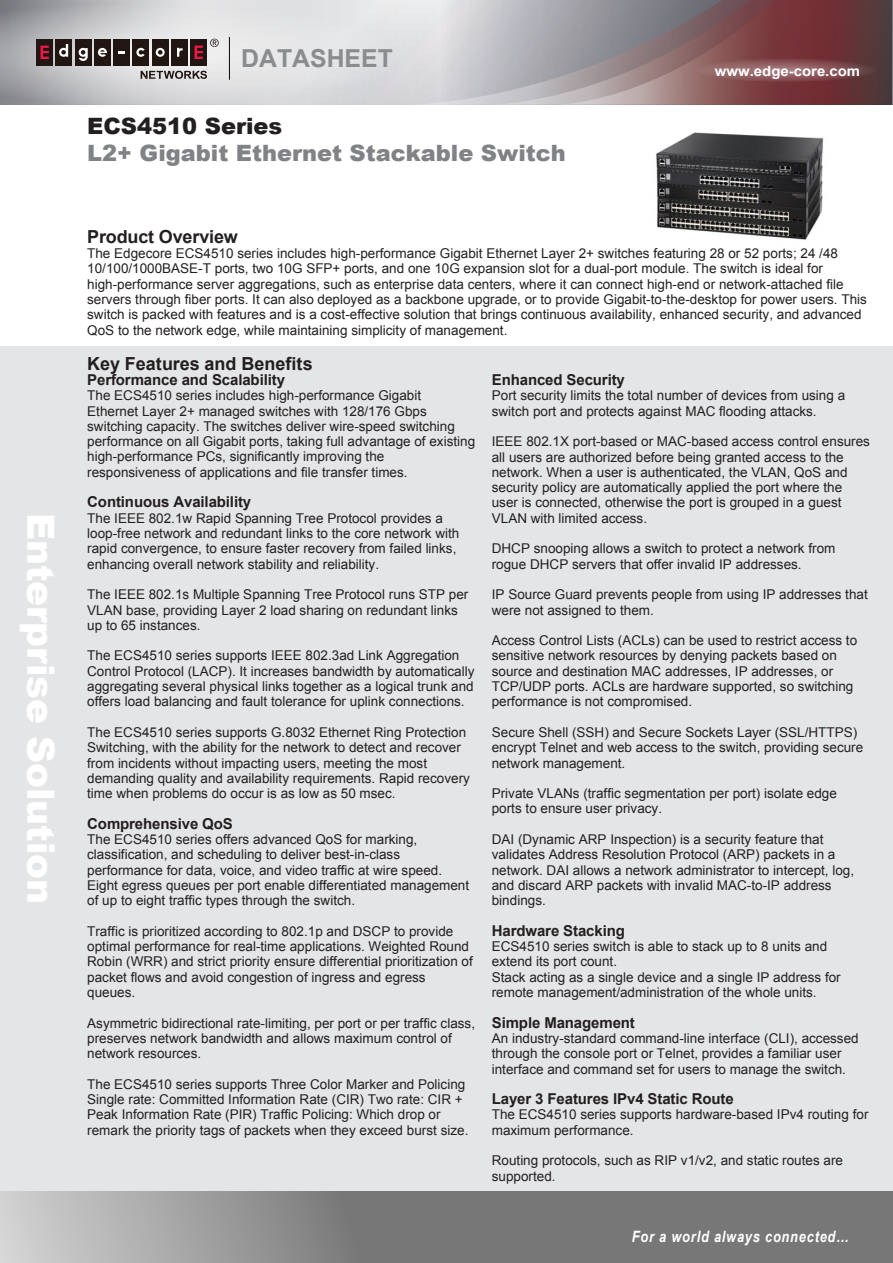
<style>
.page{position:relative;width:893px;height:1263px;background:#fff}
.page>*{position:absolute;margin:0;border:0;box-sizing:border-box;transform-origin:0 0}
.t1{font:900 37.5px "Arial";letter-spacing:-.005em;color:#fff}
.t2{font:700 24.75px "Arial";color:#8a8c8f}
.t3{font:900 22.5px "Arial";color:#808285}
.t4{font:900 22.5px "Arial";color:#231f20}
.t5{font:700 18px "Arial";letter-spacing:-.01em;color:#231f20}
.t6{font:italic 700 15.6px "Arial Narrow";letter-spacing:.05em;color:#fff}
.t7{font:700 15px "Arial";letter-spacing:-.01em;color:#231f20}
.t8{font:700 14.1px "Arial";color:#fff;scale:1.06 1}
.t9{font:13.5px/15.3px "Arial";color:#231f20}
</style>
<div class="page">
<div style="left:0;top:346px;width:893px;height:875px;background:#e4e5e7"></div>
<img style="left:656px;top:132px;width:168px;height:108px">
<div style="left:0;top:1191px;width:893px;height:72px;background:#787777"></div>
<svg style="left:0;top:1191px;width:329px;height:72px;background:#aaa9a9"></svg>
<svg style="left:0;top:0;width:403px;height:105px;background:#c2c1c2"></svg>
<svg style="left:409px;top:0;width:81px;height:105px;background:#d7d7da"></svg>
<svg style="left:490px;top:0;width:403px;height:105px;background:#8b6f73"></svg>
<h1 class="t1" style="left:68px;top:513px;width:393px;rotate:90deg">Enterprise Solution</h1>
<h2 class="t2" style="left:241px;top:42px;width:153px">DATASHEET</h2>
<h3 class="t4" style="left:87px;top:110px;width:197px">ECS4510 Series</h3>
<h3 class="t3" style="left:87px;top:137px;width:480px">L2+ Gigabit Ethernet Stackable Switch</h3>
<p class="t8" style="left:715px;top:61px;width:139px">www.edge-core.com</p>
<h3 class="t5" style="left:87px;top:224px;width:152px">Product Overview</h3>
<p class="t9" style="left:87px;top:246px;width:781px">The Edgecore ECS4510 series includes high-performance Gigabit Ethernet Layer 2+ switches featuring 28 or 52 ports; 24 /48<br>10/100/1000BASE-T ports, two 10G SFP+ ports, and one 10G expansion slot for a dual-port module. The switch is ideal for high-performance server aggregations, such as enterprise data centers, where it can connect high-end or network-attached file servers through fiber ports. It can also deployed as a backbone upgrade, or to provide Gigabit-to-the-desktop for power users. This switch is packed with features and is a cost-effective solution that brings continuous availability, enhanced security, and advanced QoS to the network edge, while maintaining simplicity of management.</p>
<h3 class="t5" style="left:87px;top:351px;width:227px">Key Features and Benefits</h3>
<p class="t7" style="left:87px;top:370px;width:199px">Performance and Scalability</p>
<p class="t9" style="left:87px;top:388px;width:389px">The ECS4510 series includes high-performance Gigabit Ethernet Layer 2+ managed switches with 128/176 Gbps switching capacity. The switches deliver wire-speed switching performance on all Gigabit ports, taking full advantage of existing high-performance PCs, significantly improving the responsiveness of applications and file transfer times.</p>
<p class="t7" style="left:87px;top:492px;width:166px">Continuous Availability</p>
<p class="t9" style="left:87px;top:510px;width:374px">The IEEE 802.1w Rapid Spanning Tree Protocol provides a loop-free network and redundant links to the core network with rapid convergence, to ensure faster recovery from failed links, enhancing overall network stability and reliability.</p>
<p class="t9" style="left:87px;top:587px;width:383px">The IEEE 802.1s Multiple Spanning Tree Protocol runs STP per<br>VLAN base, providing Layer 2 load sharing on redundant links up to 65 instances.</p>
<p class="t9" style="left:87px;top:648px;width:389px">The ECS4510 series supports IEEE 802.3ad Link Aggregation Control Protocol (LACP). It increases bandwidth by automatically aggregating several physical links together as a logical trunk and offers load balancing and fault tolerance for uplink connections.</p>
<p class="t9" style="left:87px;top:725px;width:384px">The ECS4510 series supports G.8032 Ethernet Ring Protection Switching, with the ability for the network to detect and recover from incidents without impacting users, meeting the most demanding quality and availability requirements. Rapid recovery time when problems do occur is as low as 50 msec.</p>
<p class="t7" style="left:87px;top:813px;width:147px">Comprehensive QoS</p>
<p class="t9" style="left:87px;top:832px;width:383px">The ECS4510 series offers advanced QoS for marking, classification, and scheduling to deliver best-in-class performance for data, voice, and video traffic at wire speed.<br>Eight egress queues per port enable differentiated management of up to eight traffic types through the switch.</p>
<p class="t9" style="left:87px;top:923px;width:387px">Traffic is prioritized according to 802.1p and DSCP to provide optimal performance for real-time applications. Weighted Round Robin (WRR) and strict priority ensure differential prioritization of packet flows and avoid congestion of ingress and egress queues.</p>
<p class="t9" style="left:87px;top:1015px;width:389px">Asymmetric bidirectional rate-limiting, per port or per traffic class, preserves network bandwidth and allows maximum control of network resources.</p>
<p class="t9" style="left:87px;top:1076px;width:383px">The ECS4510 series supports Three Color Marker and Policing Single rate: Committed Information Rate (CIR) Two rate: CIR + Peak Information Rate (PIR) Traffic Policing: Which drop or remark the priority tags of packets when they exceed burst size.</p>
<p class="t7" style="left:492px;top:370px;width:135px">Enhanced Security</p>
<p class="t9" style="left:492px;top:388px;width:355px">Port security limits the total number of devices from using a switch port and protects against MAC flooding attacks.</p>
<p class="t9" style="left:492px;top:434px;width:380px">IEEE 802.1X port-based or MAC-based access control ensures all users are authorized before being granted access to the network. When a user is authenticated, the VLAN, QoS and security policy are automatically applied the port where the user is connected, otherwise the port is grouped in a guest VLAN with limited access.</p>
<p class="t9" style="left:492px;top:541px;width:345px">DHCP snooping allows a switch to protect a network from rogue DHCP servers that offer invalid IP addresses.</p>
<p class="t9" style="left:492px;top:587px;width:377px">IP Source Guard prevents people from using IP addresses that were not assigned to them.</p>
<p class="t9" style="left:492px;top:633px;width:367px">Access Control Lists (ACLs) can be used to restrict access to sensitive network resources by denying packets based on source and destination MAC addresses, IP addresses, or TCP/UDP ports. ACLs are hardware supported, so switching performance is not compromised.</p>
<p class="t9" style="left:492px;top:725px;width:373px">Secure Shell (SSH) and Secure Sockets Layer (SSL/HTTPS) encrypt Telnet and web access to the switch, providing secure network management.</p>
<p class="t9" style="left:492px;top:786px;width:347px">Private VLANs (traffic segmentation per port) isolate edge ports to ensure user privacy.</p>
<p class="t9" style="left:492px;top:832px;width:364px">DAI (Dynamic ARP Inspection) is a security feature that validates Address Resolution Protocol (ARP) packets in a network. DAI allows a network administrator to intercept, log, and discard ARP packets with invalid MAC-to-IP address bindings.</p>
<p class="t7" style="left:492px;top:920px;width:135px">Hardware Stacking</p>
<p class="t9" style="left:492px;top:939px;width:350px">ECS4510 series switch is able to stack up to 8 units and extend its port count.<br>Stack acting as a single device and a single IP address for remote management/administration of the whole units.</p>
<p class="t7" style="left:492px;top:1012px;width:145px">Simple Management</p>
<p class="t9" style="left:492px;top:1031px;width:368px">An industry-standard command-line interface (CLI), accessed through the console port or Telnet, provides a familiar user interface and command set for users to manage the switch.</p>
<p class="t7" style="left:492px;top:1089px;width:243px">Layer 3 Features IPv4 Static Route</p>
<p class="t9" style="left:492px;top:1107px;width:378px">The ECS4510 series supports hardware-based IPv4 routing for maximum performance.</p>
<p class="t9" style="left:492px;top:1153px;width:353px">Routing protocols, such as RIP v1/v2, and static routes are supported.</p>
<p class="t6" style="left:632px;top:1224px;width:219px">For a world always connected…</p>
</div>
